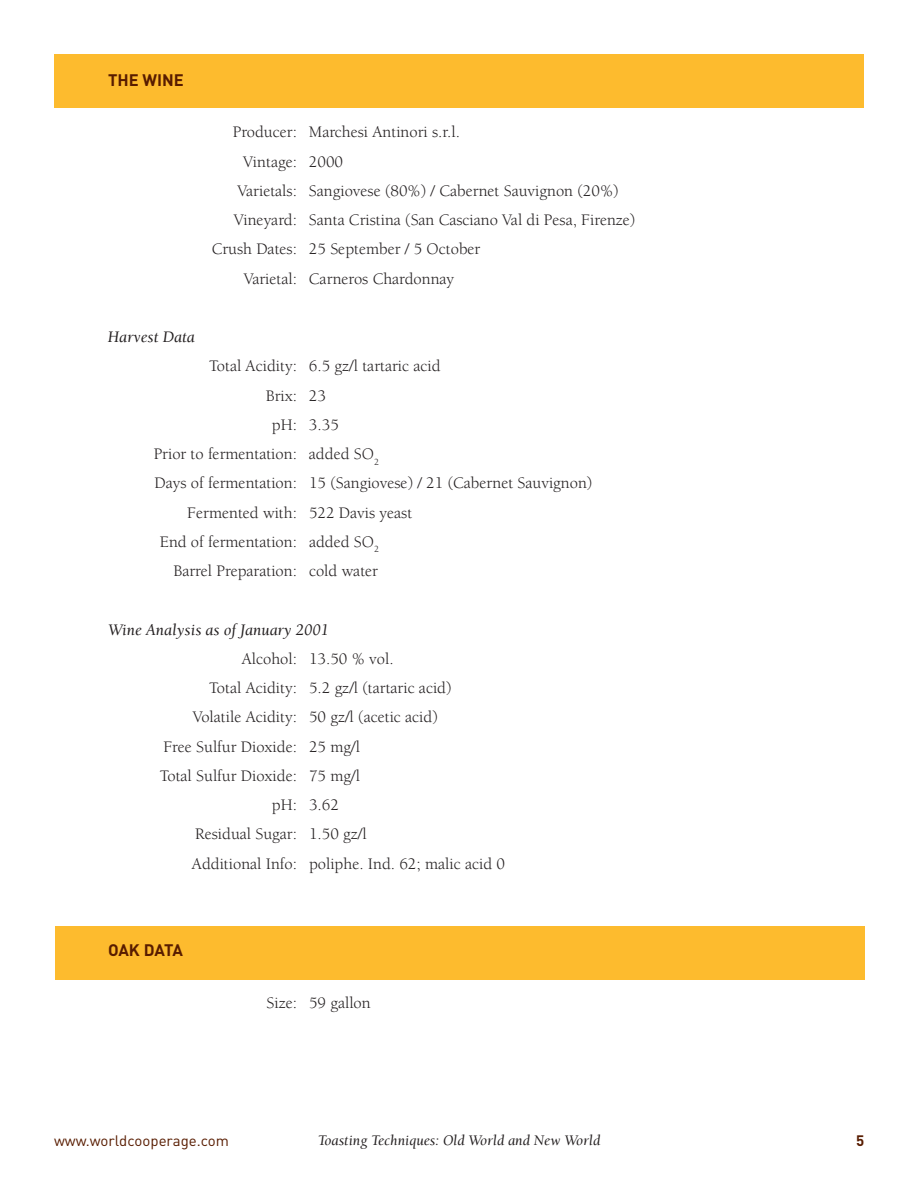
<style>
.page{position:relative;width:918px;height:1188px;background:#fff}
.page>*{position:absolute;margin:0;border:0;box-sizing:border-box;transform-origin:0 0}
.t1{font:16.5px "Berkeley";color:#231f20}
.t2{font:italic 16.5px "Berkeley";color:#231f20}
.t3{font:700 16.5px "DIN";color:#581c00}
.t4{font:italic 15px "Berkeley";color:#231f20}
.t5{font:15px "DIN";color:#581c00}
.t6{font:700 15px "DIN";color:#581c00}
</style>
<div class="page">
<div style="left:55px;top:926px;width:810px;height:54px;background:#fdbb2e"></div>
<div style="left:54px;top:54px;width:810px;height:54px;background:#fdbb2e"></div>
<p class="t3" style="left:108px;top:69px;width:77px">THE WINE</p>
<p class="t2" style="left:108px;top:328px;width:88px">Harvest Data</p>
<p class="t1" style="left:233px;top:124px;width:229px">Producer: Marchesi Antinori s.r.l.</p>
<p class="t1" style="left:243px;top:153px;width:101px">Vintage: 2000</p>
<p class="t1" style="left:238px;top:182px;width:383px">Varietals: Sangiovese (80%) / Cabernet Sauvignon (20%)</p>
<p class="t1" style="left:234px;top:211px;width:403px">Vineyard: Santa Cristina (San Casciano Val di Pesa, Firenze)</p>
<p class="t1" style="left:212px;top:241px;width:270px">Crush Dates: 25 September / 5 October</p>
<p class="t1" style="left:244px;top:270px;width:212px">Varietal: Carneros Chardonnay</p>
<p class="t1" style="left:209px;top:358px;width:233px">Total Acidity: 6.5 gz/l tartaric acid</p>
<p class="t1" style="left:266px;top:387px;width:62px">Brix: 23</p>
<p class="t1" style="left:272px;top:416px;width:69px">pH: 3.35</p>
<p class="t1" style="left:154px;top:445px;width:227px">Prior to fermentation: added SO<sub>2</sub></p>
<p class="t1" style="left:155px;top:475px;width:439px">Days of fermentation: 15 (Sangiovese) / 21 (Cabernet Sauvignon)</p>
<p class="t1" style="left:187px;top:504px;width:226px">Fermented with: 522 Davis yeast</p>
<p class="t1" style="left:160px;top:533px;width:221px">End of fermentation: added SO<sub>2</sub></p>
<p class="t1" style="left:174px;top:562px;width:206px">Barrel Preparation: cold water</p>
<p class="t2" style="left:108px;top:621px;width:222px">Wine Analysis as of January 2001</p>
<p class="t1" style="left:242px;top:650px;width:153px">Alcohol: 13.50 % vol.</p>
<p class="t1" style="left:209px;top:679px;width:244px">Total Acidity: 5.2 gz/l (tartaric acid)</p>
<p class="t1" style="left:193px;top:709px;width:247px">Volatile Acidity: 50 gz/l (acetic acid)</p>
<p class="t1" style="left:163px;top:738px;width:198px">Free Sulfur Dioxide: 25 mg/l</p>
<p class="t1" style="left:160px;top:767px;width:202px">Total Sulfur Dioxide: 75 mg/l</p>
<p class="t1" style="left:272px;top:796px;width:69px">pH: 3.62</p>
<p class="t1" style="left:195px;top:826px;width:173px">Residual Sugar: 1.50 gz/l</p>
<p class="t1" style="left:192px;top:855px;width:315px">Additional Info: poliphe. Ind. 62; malic acid 0</p>
<p class="t3" style="left:108px;top:940px;width:76px">OAK DATA</p>
<p class="t1" style="left:266px;top:994px;width:106px">Size: 59 gallon</p>
<p class="t5" style="left:54px;top:1131px;width:177px">www.worldcooperage.com</p>
<p class="t4" style="left:318px;top:1133px;width:284px">Toasting Techniques: Old World and New World</p>
<p class="t6" style="left:856px;top:1131px;width:10px">5</p>
</div>
